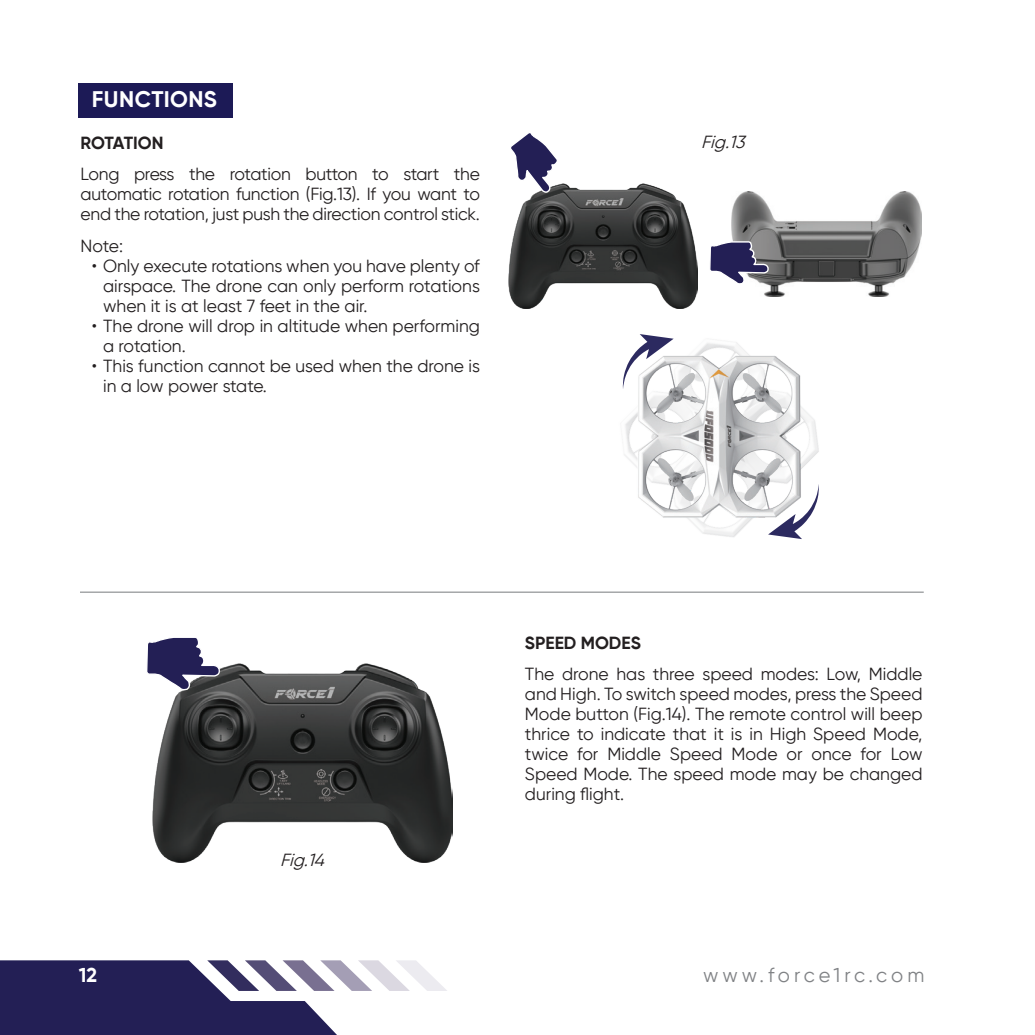
<style>
.page{position:relative;width:1035px;height:1035px;background:#fff}
.page>*{position:absolute;margin:0;border:0;box-sizing:border-box;transform-origin:0 0}
.t1{font:700 22.5px "Gilroy";letter-spacing:.02em;color:#fff}
.t2{font:20px "Gilroy";letter-spacing:.195em;color:#808285}
.t3{font:700 20px "Gilroy";color:#fff}
.t4{font:17.5px/20px "Gilroy";color:#231f20;text-align:justify}
.t5{font:700 17.5px "Gilroy";color:#231f20}
.t6{font:italic 17.5px "Gilroy";color:#231f20}
</style>
<div class="page">
<svg style="left:0;top:960px;width:447px;height:75px"></svg>
<img style="left:153px;top:664px;width:300px;height:199px">
<svg style="left:147px;top:638px;width:74px;height:53px"></svg>
<hr style="left:80px;top:592px;width:844px;height:1px;background:#939598">
<img style="left:508px;top:183px;width:189px;height:125px">
<img style="left:731px;top:191px;width:190px;height:106px">
<svg style="left:710px;top:241px;width:59px;height:44px"></svg>
<svg style="left:509px;top:133px;width:50px;height:61px"></svg>
<img style="left:622px;top:342px;width:197px;height:198px">
<img style="left:629px;top:347px;width:182px;height:178px">
<svg style="left:768px;top:484px;width:51px;height:55px"></svg>
<svg style="left:623px;top:334px;width:51px;height:55px"></svg>
<div style="left:79px;top:83px;width:154px;height:35px;background:#1c1a56"></div>
<p class="t1" style="left:92px;top:85px;width:127px">FUNCTIONS</p>
<p class="t5" style="left:81px;top:132px;width:84px">ROTATION</p>
<p class="t4" style="left:81px;top:164px;width:401px">Long press the rotation button to start the automatic rotation function (Fig.13). If you want to end the rotation, just push the direction control stick.</p>
<p class="t4" style="left:81px;top:235px;width:44px">Note:</p>
<p class="t4" style="left:103px;top:255px;width:378px;text-indent:-11px">• Only execute rotations when you have plenty of airspace. The drone can only perform rotations when it is at least 7 feet in the air.</p>
<p class="t4" style="left:103px;top:315px;width:378px;text-indent:-11px">• The drone will drop in altitude when performing a rotation.</p>
<p class="t4" style="left:103px;top:355px;width:378px;text-indent:-11px">• This function cannot be used when the drone is in a low power state.</p>
<p class="t6" style="left:701px;top:132px;width:50px">Fig.13</p>
<p class="t6" style="left:280px;top:849px;width:51px">Fig.14</p>
<p class="t5" style="left:525px;top:632px;width:117px">SPEED MODES</p>
<p class="t4" style="left:525px;top:664px;width:399px">The drone has three speed modes: Low, Middle and High. To switch speed modes, press the Speed Mode button (Fig.14). The remote control will beep thrice to indicate that it is in High Speed Mode, twice for Middle Speed Mode or once for Low Speed Mode. The speed mode may be changed during flight.</p>
<p class="t3" style="left:79px;top:963px;width:20px">12</p>
<p class="t2" style="left:703px;top:963px;width:223px">www.force1rc.com</p>
</div>
